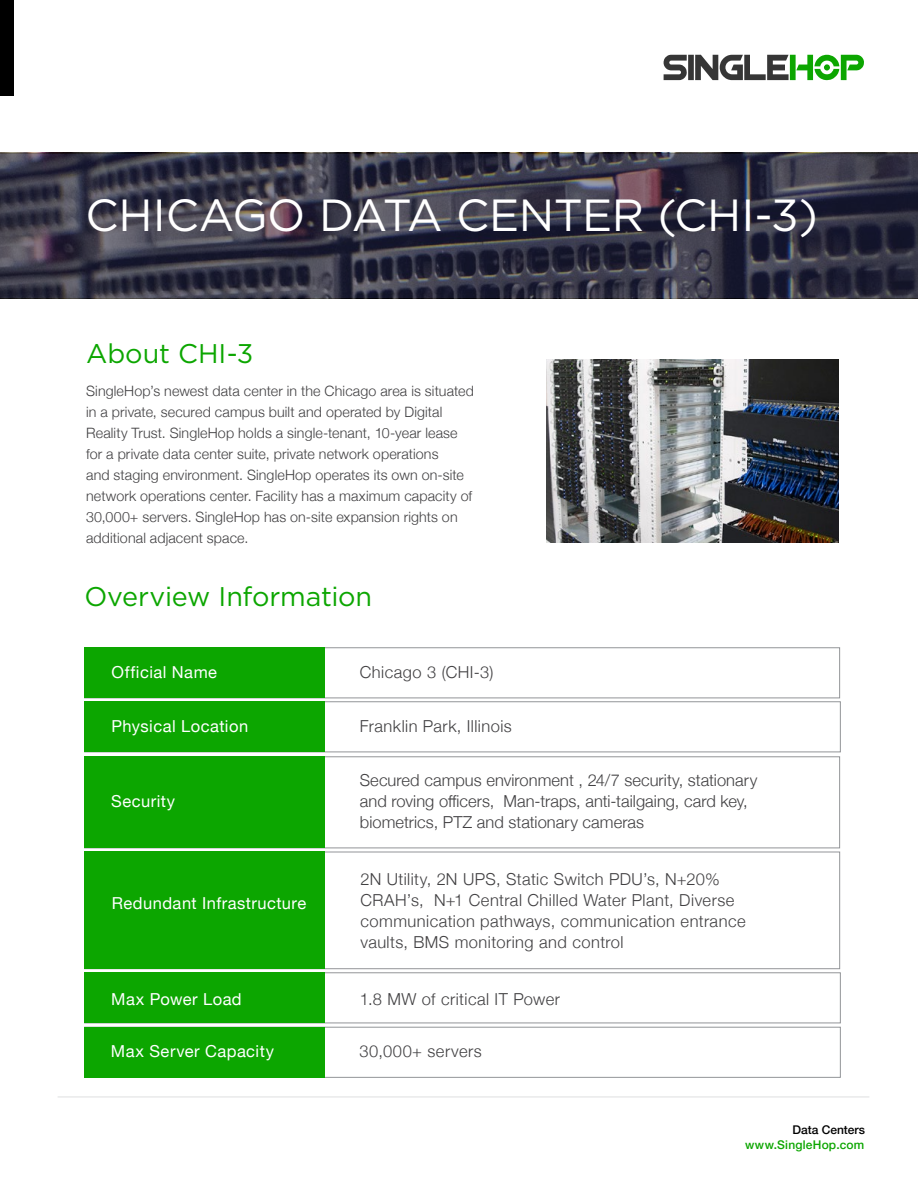
<style>
.page{position:relative;width:918px;height:1188px;background:#fff}
.page>*{position:absolute;margin:0;border:0;box-sizing:border-box;transform-origin:0 0}
.t1{font:45px "Gotham HTF";letter-spacing:-.015em;color:#fff}
.t2{font:27px "Gotham HTF";letter-spacing:-.01em;color:#0ca600}
.t3{font:300 16.5px/21px "Helvetica Neue";letter-spacing:.02em;color:#414042}
.t4{font:16.5px "Helvetica Neue";letter-spacing:.03em;color:#fff}
.t5{font:300 14.25px/21px "Helvetica Neue";letter-spacing:.01em;color:#414042}
.t6{font:500 12px "Helvetica Neue LT";letter-spacing:.015em;color:#0ca600}
.t7{font:500 12px "Helvetica Neue LT";color:#000}
</style>
<div class="page">
<hr style="left:58px;top:1097px;width:811px;height:1px;background:#dedfe0">
<div style="left:0;top:0;width:14px;height:95px;background:#000"></div>
<svg style="left:664px;top:55px;width:125px;height:25px"></svg>
<div style="left:790px;top:55px;width:6px;height:25px;background:#0ca600"></div>
<svg style="left:796px;top:55px;width:68px;height:25px"></svg>
<svg style="left:0;top:153px;width:918px;height:146px;background:#383747"></svg>
<img style="left:547px;top:359px;width:292px;height:184px">
<div style="left:84px;top:648px;width:756px;height:50px;border:1px solid #939598"></div>
<div style="left:84px;top:648px;width:241px;height:50px;background:#0ca600"></div>
<div style="left:84px;top:973px;width:757px;height:50px;border:1px solid #939598"></div>
<div style="left:84px;top:973px;width:241px;height:50px;background:#0ca600"></div>
<div style="left:84px;top:702px;width:757px;height:50px;border:1px solid #939598"></div>
<div style="left:84px;top:702px;width:241px;height:50px;background:#0ca600"></div>
<div style="left:84px;top:757px;width:756px;height:91px;border:1px solid #939598"></div>
<div style="left:84px;top:757px;width:241px;height:91px;background:#0ca600"></div>
<div style="left:84px;top:852px;width:756px;height:117px;border:1px solid #939598"></div>
<div style="left:84px;top:852px;width:241px;height:117px;background:#0ca600"></div>
<div style="left:84px;top:1027px;width:757px;height:51px;border:1px solid #939598"></div>
<div style="left:84px;top:1027px;width:241px;height:51px;background:#0ca600"></div>
<h1 class="t1" style="left:86px;top:190px;width:734px">Chicago Data Center (CHI -3)</h1>
<h2 class="t2" style="left:86px;top:339px;width:169px">About CHI -3</h2>
<p class="t5" style="left:86px;top:380px;width:389px">SingleHop’s newest data center in the Chicago area is situated in a private, secured campus built and operated by Digital Reality Trust. SingleHop holds a single-tenant, 10-year lease for a private data center suite, private network operations<br>and staging environment. SingleHop operates its own on-site network operations center. Facility has a maximum capacity of 30,000+ servers. SingleHop has on-site expansion rights on additional adjacent space.</p>
<h2 class="t2" style="left:84px;top:582px;width:289px">Overview I nformation</h2>
<p class="t4" style="left:112px;top:660px;width:107px">Official Name</p>
<p class="t4" style="left:112px;top:714px;width:138px">Physical Location</p>
<p class="t4" style="left:111px;top:789px;width:65px">Security</p>
<p class="t4" style="left:112px;top:891px;width:196px">Redundant Infrastructure</p>
<p class="t4" style="left:111px;top:987px;width:132px">Max Power Load</p>
<p class="t3" style="left:360px;top:661px;width:135px">Chicago 3 (CHI-3)</p>
<p class="t3" style="left:360px;top:715px;width:153px">Franklin Park, Illinois</p>
<p class="t3" style="left:360px;top:769px;width:399px">Secured campus environment , 24/7 security, stationary and roving officers, Man-traps, anti-tailgaing, card key, biometrics, PTZ and stationary cameras</p>
<p class="t3" style="left:360px;top:868px;width:387px">2N Utility, 2N UPS, Static Switch PDU’s, N+20% CRAH’s, N+1 Central Chilled Water Plant, Diverse communication pathways, communication entrance vaults, BMS monitoring and control</p>
<p class="t3" style="left:360px;top:988px;width:202px">1.8 MW of critical IT Power</p>
<p class="t4" style="left:111px;top:1039px;width:164px">Max Server Capacity</p>
<p class="t3" style="left:360px;top:1040px;width:124px">30,000+ servers</p>
<p class="t7" style="left:792px;top:1123px;width:74px">Data Centers</p>
<p class="t6" style="left:745px;top:1138px;width:121px">www.SingleHop.com</p>
</div>
